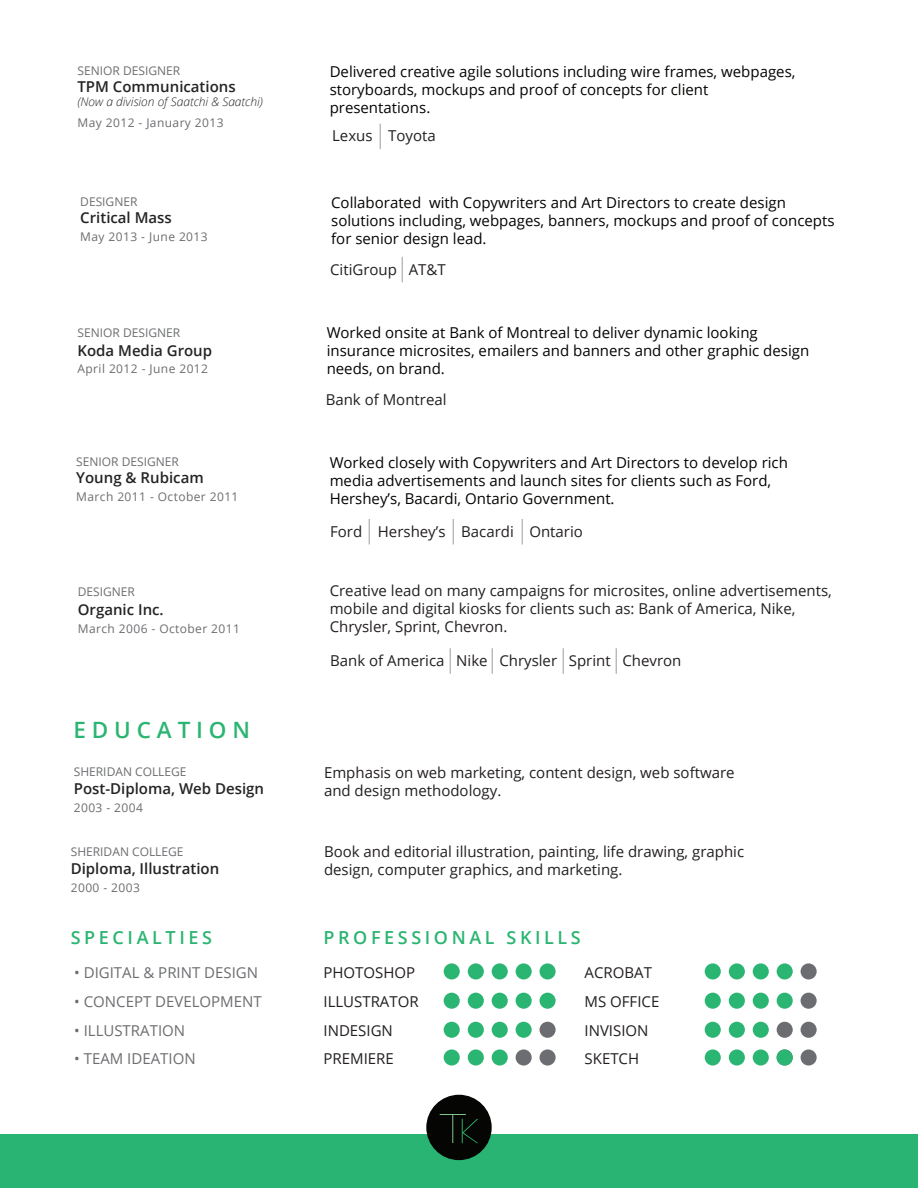
<style>
.page{position:relative;width:918px;height:1188px;background:#fff}
.page>*{position:absolute;margin:0;border:0;box-sizing:border-box;transform-origin:0 0}
.t1{font:600 22.5px "Open Sans";color:#2bb572}
.t2{font:600 18px "Open Sans";letter-spacing:.2em;color:#2bb572}
.t3{font:15px/18px "Open Sans";color:#040503}
.t4{font:15px/29.1px "Open Sans";color:#231f20}
.t5{font:600 15px "Open Sans";color:#242424}
.t6{font:15px "Open Sans";color:#6c6d70}
.t7{font:12px "Open Sans";letter-spacing:.035em;color:#6c6d70}
.t8{font:12px "Open Sans";color:#6c6d70}
.t9{font:italic 300 12px "Open Sans";color:#242424}
</style>
<div class="page">
<div style="left:492px;top:963px;width:16px;height:16px;background:#2bb572;border-radius:50%"></div>
<div style="left:468px;top:963px;width:16px;height:16px;background:#2bb572;border-radius:50%"></div>
<div style="left:444px;top:963px;width:16px;height:16px;background:#2bb572;border-radius:50%"></div>
<div style="left:516px;top:963px;width:16px;height:16px;background:#2bb572;border-radius:50%"></div>
<div style="left:540px;top:963px;width:16px;height:16px;background:#2bb572;border-radius:50%"></div>
<div style="left:492px;top:993px;width:16px;height:16px;background:#2bb572;border-radius:50%"></div>
<div style="left:468px;top:993px;width:16px;height:16px;background:#2bb572;border-radius:50%"></div>
<div style="left:444px;top:993px;width:16px;height:16px;background:#2bb572;border-radius:50%"></div>
<div style="left:516px;top:993px;width:16px;height:16px;background:#2bb572;border-radius:50%"></div>
<div style="left:540px;top:993px;width:16px;height:16px;background:#2bb572;border-radius:50%"></div>
<div style="left:492px;top:1022px;width:16px;height:16px;background:#2bb572;border-radius:50%"></div>
<div style="left:468px;top:1022px;width:16px;height:16px;background:#2bb572;border-radius:50%"></div>
<div style="left:444px;top:1022px;width:16px;height:16px;background:#2bb572;border-radius:50%"></div>
<div style="left:516px;top:1022px;width:16px;height:16px;background:#2bb572;border-radius:50%"></div>
<div style="left:540px;top:1022px;width:16px;height:16px;background:#6c6d70;border-radius:50%"></div>
<div style="left:492px;top:1049px;width:16px;height:17px;background:#2bb572;border-radius:50%"></div>
<div style="left:468px;top:1049px;width:16px;height:17px;background:#2bb572;border-radius:50%"></div>
<div style="left:444px;top:1049px;width:16px;height:17px;background:#2bb572;border-radius:50%"></div>
<div style="left:516px;top:1049px;width:16px;height:17px;background:#6c6d70;border-radius:50%"></div>
<div style="left:540px;top:1049px;width:16px;height:17px;background:#6c6d70;border-radius:50%"></div>
<div style="left:753px;top:963px;width:16px;height:16px;background:#2bb572;border-radius:50%"></div>
<div style="left:729px;top:963px;width:16px;height:16px;background:#2bb572;border-radius:50%"></div>
<div style="left:705px;top:963px;width:16px;height:16px;background:#2bb572;border-radius:50%"></div>
<div style="left:777px;top:963px;width:16px;height:16px;background:#2bb572;border-radius:50%"></div>
<div style="left:801px;top:963px;width:16px;height:16px;background:#6c6d70;border-radius:50%"></div>
<div style="left:753px;top:993px;width:16px;height:16px;background:#2bb572;border-radius:50%"></div>
<div style="left:729px;top:993px;width:16px;height:16px;background:#2bb572;border-radius:50%"></div>
<div style="left:705px;top:993px;width:16px;height:16px;background:#2bb572;border-radius:50%"></div>
<div style="left:777px;top:993px;width:16px;height:16px;background:#2bb572;border-radius:50%"></div>
<div style="left:801px;top:993px;width:16px;height:16px;background:#6c6d70;border-radius:50%"></div>
<div style="left:753px;top:1022px;width:16px;height:16px;background:#2bb572;border-radius:50%"></div>
<div style="left:729px;top:1022px;width:16px;height:16px;background:#2bb572;border-radius:50%"></div>
<div style="left:705px;top:1022px;width:16px;height:16px;background:#2bb572;border-radius:50%"></div>
<div style="left:777px;top:1022px;width:16px;height:16px;background:#6c6d70;border-radius:50%"></div>
<div style="left:801px;top:1022px;width:16px;height:16px;background:#6c6d70;border-radius:50%"></div>
<div style="left:753px;top:1049px;width:16px;height:17px;background:#2bb572;border-radius:50%"></div>
<div style="left:729px;top:1049px;width:16px;height:17px;background:#2bb572;border-radius:50%"></div>
<div style="left:705px;top:1049px;width:16px;height:17px;background:#2bb572;border-radius:50%"></div>
<div style="left:801px;top:1049px;width:16px;height:17px;background:#6c6d70;border-radius:50%"></div>
<div style="left:777px;top:1049px;width:16px;height:17px;background:#2bb572;border-radius:50%"></div>
<svg style="left:380px;top:124px;width:1px;height:25px"></svg>
<svg style="left:402px;top:257px;width:1px;height:25px"></svg>
<svg style="left:369px;top:519px;width:1px;height:25px"></svg>
<svg style="left:453px;top:519px;width:1px;height:25px"></svg>
<svg style="left:522px;top:519px;width:1px;height:25px"></svg>
<svg style="left:450px;top:648px;width:1px;height:26px"></svg>
<svg style="left:492px;top:648px;width:1px;height:26px"></svg>
<svg style="left:563px;top:648px;width:1px;height:26px"></svg>
<svg style="left:616px;top:648px;width:1px;height:26px"></svg>
<div style="left:0;top:1134px;width:918px;height:54px;background:#29b473"></div>
<div style="left:426px;top:1095px;width:66px;height:65px;background:#050504;border-radius:33px"></div>
<svg style="left:440px;top:1114px;width:38px;height:29px"></svg>
<p class="t8" style="left:77px;top:63px;width:104px">SENIOR DESIGNER</p>
<p class="t5" style="left:77px;top:76px;width:160px">TPM Communications</p>
<p class="t9" style="left:77px;top:94px;width:187px">(Now a division of Saatchi &amp; Saatchi)</p>
<p class="t7" style="left:77px;top:114px;width:148px">May 2012 - January 2013</p>
<p class="t8" style="left:80px;top:193px;width:59px">DESIGNER</p>
<p class="t5" style="left:80px;top:207px;width:93px">Critical Mass</p>
<p class="t7" style="left:80px;top:229px;width:129px">May 2013 - June 2013</p>
<p class="t8" style="left:77px;top:324px;width:104px">SENIOR DESIGNER</p>
<p class="t5" style="left:77px;top:341px;width:136px">Koda Media Group</p>
<p class="t7" style="left:77px;top:360px;width:132px">April 2012 - June 2012</p>
<p class="t8" style="left:76px;top:453px;width:104px">SENIOR DESIGNER</p>
<p class="t5" style="left:76px;top:467px;width:129px">Young &amp; Rubicam</p>
<p class="t7" style="left:76px;top:488px;width:164px">March 2011 - October 2011</p>
<p class="t8" style="left:78px;top:584px;width:59px">DESIGNER</p>
<p class="t5" style="left:78px;top:599px;width:87px">Organic Inc.</p>
<p class="t7" style="left:78px;top:620px;width:164px">March 2006 - October 2011</p>
<h1 class="t1" style="left:74px;top:715px;width:178px">E D U C A T I O N</h1>
<p class="t8" style="left:74px;top:763px;width:114px">SHERIDAN COLLEGE</p>
<p class="t5" style="left:74px;top:778px;width:192px">Post-Diploma, Web Design</p>
<p class="t7" style="left:74px;top:799px;width:71px">2003 - 2004</p>
<p class="t8" style="left:71px;top:843px;width:114px">SHERIDAN COLLEGE</p>
<p class="t5" style="left:71px;top:858px;width:150px">Diploma, Illustration</p>
<p class="t7" style="left:71px;top:879px;width:71px">2000 - 2003</p>
<p class="t3" style="left:330px;top:62px;width:467px">Delivered creative agile solutions including wire frames, webpages, storyboards, mockups and proof of concepts for client presentations.</p>
<p class="t4" style="left:332px;top:121px;width:105px">Lexus Toyota</p>
<p class="t3" style="left:331px;top:193px;width:505px">Collaborated with Copywriters and Art Directors to create design solutions including, webpages, banners, mockups and proof of concepts for senior design lead.</p>
<p class="t4" style="left:330px;top:254px;width:117px">CitiGroup AT&amp;T</p>
<p class="t3" style="left:327px;top:323px;width:484px">Worked onsite at Bank of Montreal to deliver dynamic looking insurance microsites, emailers and banners and other graphic design needs, on brand.</p>
<p class="t4" style="left:326px;top:385px;width:122px">Bank of Montreal</p>
<p class="t3" style="left:330px;top:453px;width:460px">Worked closely with Copywriters and Art Directors to develop rich media advertisements and launch sites for clients such as Ford,<br>Hershey’s, Bacardi, Ontario Government.</p>
<p class="t4" style="left:330px;top:516px;width:254px">Ford Hershey’s Bacardi Ontario</p>
<p class="t4" style="left:330px;top:581px;width:504px;line-height:18px">Creative lead on many campaigns for microsites, online advertisements, mobile and digital kiosks for clients such as: Bank of America, Nike,<br>Chrysler, Sprint, Chevron.</p>
<p class="t4" style="left:330px;top:646px;width:353px">Bank of America Nike Chrysler Sprint Chevron</p>
<p class="t4" style="left:324px;top:763px;width:412px;line-height:18px">Emphasis on web marketing, content design, web software and design methodology.</p>
<p class="t4" style="left:324px;top:842px;width:422px;line-height:18px">Book and editorial illustration, painting, life drawing, graphic design, computer graphics, and marketing.</p>
<p class="t2" style="left:71px;top:925px;width:143px">SPECIALTIES</p>
<p class="t2" style="left:324px;top:925px;width:259px">PROFESSIONAL SKILLS</p>
<p class="t4" style="left:324px;top:958px;width:97px">PHOTOSHOP<br>ILLUSTRATOR<br>INDESIGN</p>
<p class="t4" style="left:324px;top:1043px;width:72px">PREMIERE</p>
<p class="t6" style="left:74px;top:962px;width:186px">• DIGITAL &amp; PRINT DESIGN</p>
<p class="t6" style="left:74px;top:991px;width:189px">• CONCEPT DEVELOPMENT</p>
<p class="t6" style="left:74px;top:1021px;width:112px">• ILLUSTRATION</p>
<p class="t6" style="left:74px;top:1048px;width:123px">• TEAM IDEATION</p>
<p class="t4" style="left:585px;top:958px;width:76px">ACROBAT<br>MS OFFICE<br>INVISION</p>
<p class="t4" style="left:585px;top:1043px;width:56px">SKETCH</p>
</div>
